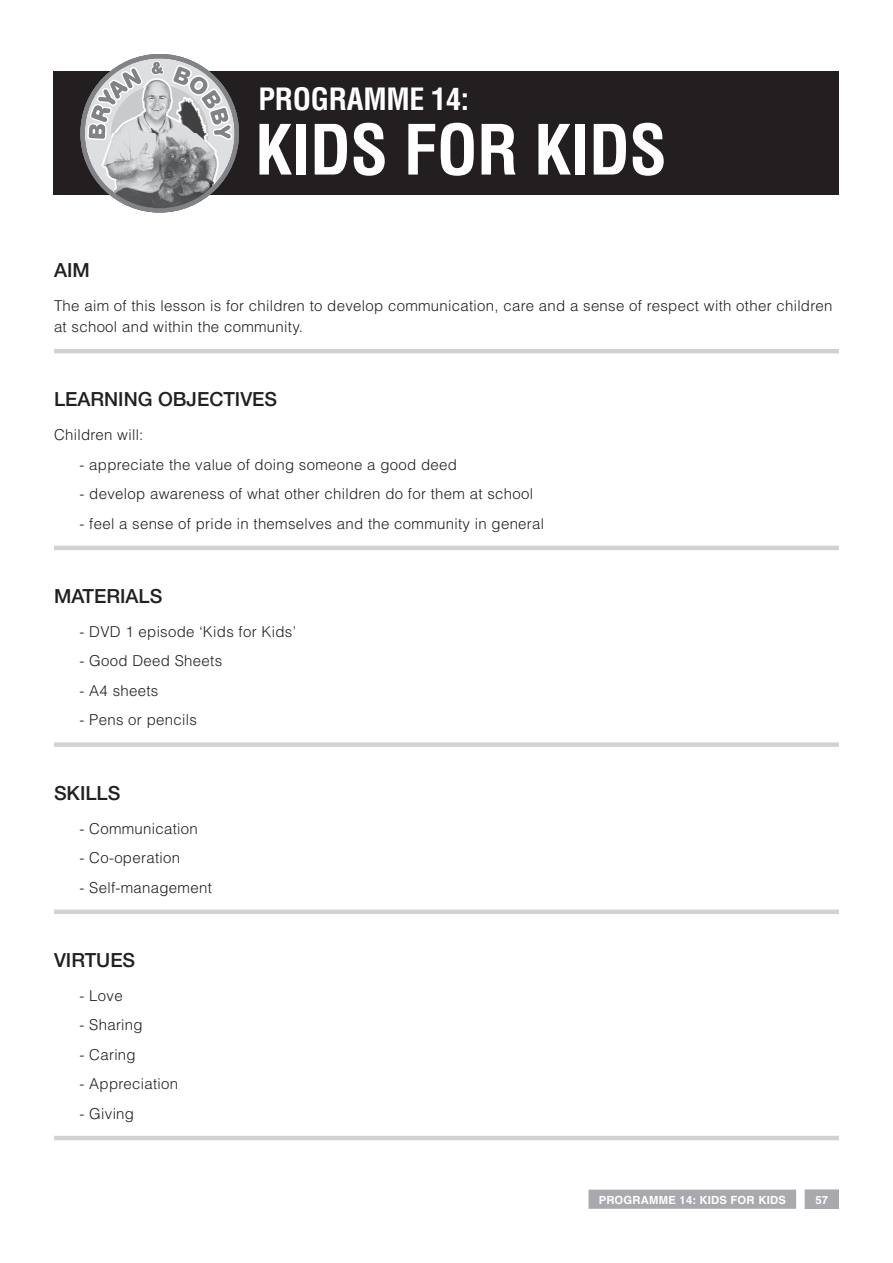
<style>
.page{position:relative;width:893px;height:1263px;background:#fff}
.page>*{position:absolute;margin:0;border:0;box-sizing:border-box;transform-origin:0 0}
.t1{font:700 condensed 67.5px "Helvetica";letter-spacing:-.01em;color:#fff}
.t2{font:700 condensed 30px "Helvetica";letter-spacing:-.01em;color:#fff}
.t3{font:500 19.5px "Helvetica Neue";color:#231f20}
.t4{font:300 15px/21px "Helvetica";letter-spacing:.02em;color:#231f20}
.t5{font:700 11.25px "Helvetica";letter-spacing:.02em;color:#fff}
</style>
<div class="page">
<div style="left:54px;top:72px;width:785px;height:123px;background:#231f20"></div>
<hr style="left:54px;top:349px;width:785px;height:4px;background:#d1d2d4">
<hr style="left:54px;top:546px;width:785px;height:4px;background:#d1d2d4">
<div style="left:54px;top:742px;width:785px;height:5px;background:#d1d2d4"></div>
<div style="left:54px;top:909px;width:785px;height:5px;background:#d1d2d4"></div>
<hr style="left:54px;top:1136px;width:785px;height:4px;background:#d1d2d4">
<svg style="left:80px;top:54px;width:159px;height:159px"></svg>
<img style="left:151px;top:61px;width:13px;height:14px">
<svg style="left:805px;top:1189px;width:34px;height:20px"></svg>
<svg style="left:588px;top:1189px;width:208px;height:20px;background:#abacb0"></svg>
<h2 class="t2" style="left:258px;top:88px;width:212px">PROGRAMME 14:</h2>
<h1 class="t1" style="left:255px;top:124px;width:414px">KIDS FOR KIDS</h1>
<h3 class="t3" style="left:54px;top:263px;width:37px">AIM</h3>
<p class="t4" style="left:54px;top:296px;width:780px">The aim of this lesson is for children to develop communication, care and a sense of respect with other children at school and within the community.</p>
<h3 class="t3" style="left:54px;top:392px;width:225px">LEARNING OBJECTIVES</h3>
<p class="t4" style="left:54px;top:426px;width:91px">Children will:</p>
<p class="t4" style="left:80px;top:455px;width:379px">- appreciate the value of doing someone a good deed</p>
<p class="t4" style="left:80px;top:485px;width:455px">- develop awareness of what other children do for them at school</p>
<p class="t4" style="left:80px;top:514px;width:466px">- feel a sense of pride in themselves and the community in general</p>
<h3 class="t3" style="left:54px;top:589px;width:110px">MATERIALS</h3>
<p class="t4" style="left:80px;top:622px;width:218px">- DVD 1 episode ‘Kids for Kids’</p>
<p class="t4" style="left:80px;top:652px;width:144px">- Good Deed Sheets</p>
<p class="t4" style="left:80px;top:681px;width:80px">- A4 sheets</p>
<p class="t4" style="left:80px;top:711px;width:119px">- Pens or pencils</p>
<h3 class="t3" style="left:54px;top:786px;width:68px">SKILLS</h3>
<p class="t4" style="left:80px;top:819px;width:120px">- Communication</p>
<p class="t4" style="left:80px;top:849px;width:102px">- Co-operation</p>
<p class="t4" style="left:80px;top:878px;width:134px">- Self-management</p>
<h3 class="t3" style="left:54px;top:953px;width:83px">VIRTUES</h3>
<p class="t4" style="left:80px;top:986px;width:45px">- Love</p>
<p class="t4" style="left:80px;top:1016px;width:65px">- Sharing</p>
<p class="t4" style="left:80px;top:1045px;width:58px">- Caring</p>
<p class="t4" style="left:80px;top:1075px;width:100px">- Appreciation</p>
<p class="t4" style="left:80px;top:1104px;width:56px">- Giving</p>
<p class="t5" style="left:599px;top:1195px;width:189px">PROGRAMME 14: KIDS FOR KIDS</p>
<p class="t5" style="left:815px;top:1195px;width:14px">57</p>
</div>
